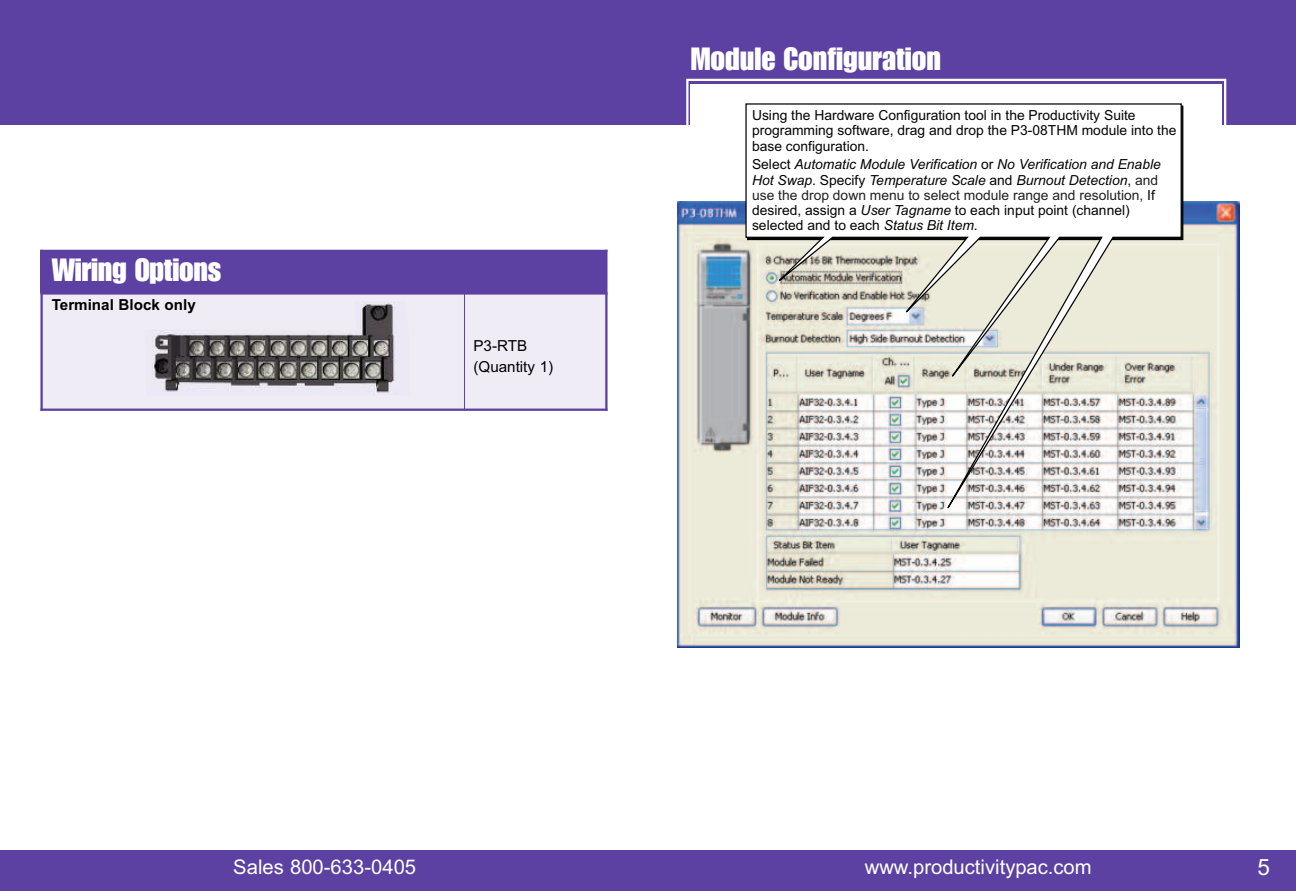
<style>
.page{position:relative;width:1296px;height:891px;background:#fff}
.page>*{position:absolute;margin:0;border:0;box-sizing:border-box;transform-origin:0 0}
.t1{font:31.5px "Impact";color:#fff}
.t2{font:22.5px "Arial";color:#fff}
.t3{font:20.25px "Arial";color:#fff}
.t4{font:700 15.3px "Arial";color:#000}
.t5{font:15.3px/20.5px "Arial";color:#000}
.t6{font:italic 13.95px/15.1px "Arial";color:#040503}
.t7{font:13.95px/15.1px "Arial";color:#040503}
.s1{font-style:normal}
.s2{font-style:normal;color:#231f20}
</style>
<div class="page">
<div style="left:0;top:850px;width:1296px;height:41px;background:#5c41a2"></div>
<div style="left:0;top:0;width:1296px;height:124px;background:#5c41a2"></div>
<svg style="left:685px;top:78px;width:542px;height:47px;background:#e7e3f1"></svg>
<img style="left:677px;top:201px;width:562px;height:447px">
<svg style="left:745px;top:103px;width:437px;height:475px"></svg>
<div style="left:40px;top:250px;width:566px;height:43px;background:#5c41a2"></div>
<div style="left:40px;top:293px;width:424px;height:118px;background:#efecf6"></div>
<div style="left:464px;top:293px;width:144px;height:118px;background:#efecf6"></div>
<hr style="left:40px;top:250px;width:3px;height:161px;background:#5c41a2">
<hr style="left:464px;top:292px;width:1px;height:119px;background:#5c41a2">
<hr style="left:605px;top:250px;width:3px;height:161px;background:#5c41a2">
<hr style="left:40px;top:292px;width:568px;height:3px;background:#5c41a2">
<hr style="left:40px;top:409px;width:568px;height:2px;background:#5c41a2">
<img style="left:152px;top:302px;width:244px;height:91px">
<h1 class="t1" style="left:52px;top:259px;width:171px">Wiring Options</h1>
<p class="t4" style="left:52px;top:296px;width:146px">Terminal Block only</p>
<p class="t5" style="left:473px;top:336px;width:81px">P3-RTB (Quantity 1)</p>
<h1 class="t1" style="left:691px;top:47px;width:252px">Module Configuration</h1>
<p class="t7" style="left:752px;top:108px;width:426px">Using the Hardware Configuration tool in the Productivity Suite programming software, drag and drop the P3-08THM module into the base configuration.</p>
<p class="t6" style="left:752px;top:157px;width:410px"><span class="s1">Select</span> Automatic Module Verification <span class="s1">or</span> No Verification and Enable Hot Swap<span class="s1">. Specify</span> Temperature Scale <span class="s1">and</span> Burnout Detection<span class="s1">,</span> <span class="s2">and use the drop down menu to select module range and resolution,</span> <span class="s1">If desired, assign a</span> User Tagname <span class="s1">to each input point (channel) selected and to each</span> Status Bit Item<span class="s1">.</span></p>
<h3 class="t3" style="left:233px;top:855px;width:184px">Sales 800-633-0405</h3>
<h3 class="t3" style="left:865px;top:855px;width:229px">www.productivitypac.com</h3>
<h2 class="t2" style="left:1258px;top:854px;width:14px">5</h2>
</div>
